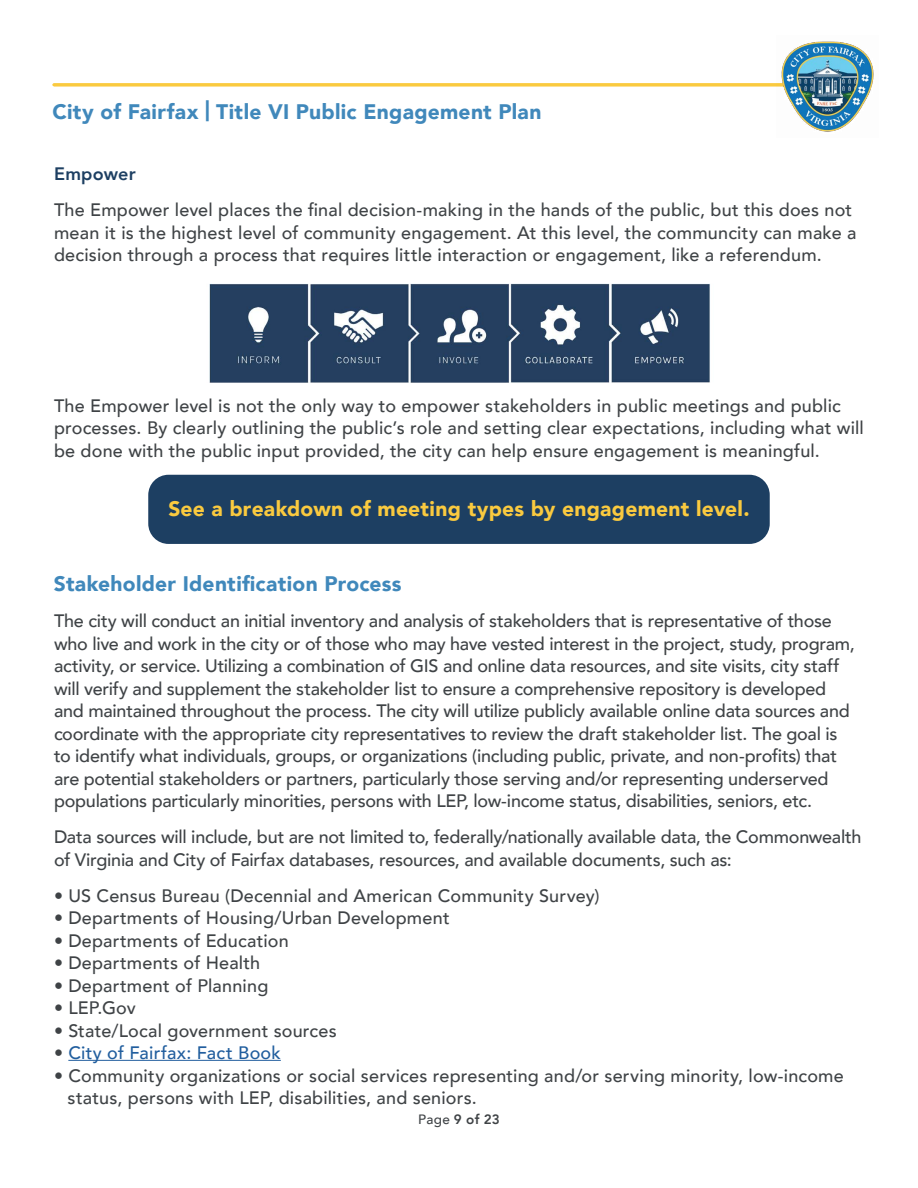
<style>
.page{position:relative;width:918px;height:1188px;background:#fff}
.page>*{position:absolute;margin:0;border:0;box-sizing:border-box;transform-origin:0 0}
.t1{font:900 21px "Avenir";letter-spacing:.015em;color:#4088bb}
.CALL_OUT{font:900 21px "Avenir";letter-spacing:.01em;color:#faca3f}
.TEXT{font:500 18px/22.5px "Avenir";letter-spacing:-.005em;color:#3f4346}
.TEXT-2{font:500 18px "Avenir";letter-spacing:.015em;color:#3f4346}
.t2{font:500 18px "Avenir";letter-spacing:.01em;color:#215e9e}
.t3{font:800 18px "Avenir";letter-spacing:.015em;color:#1d3f62}
.t4{font:800 13.5px "Avenir";color:#3f4346}
.s1{color:#3f4346}
.s2{font-weight:500}
</style>
<div class="page">
<img style="left:777px;top:41px;width:97px;height:91px">
<div style="left:148px;top:475px;width:622px;height:69px;background:#1d3f62;border-radius:20px"></div>
<hr style="left:68px;top:1060px;width:213px;height:1px;background:#215e9e">
<hr style="left:54px;top:83px;width:810px;height:3px;background:#faca3f">
<img style="left:209px;top:283px;width:501px;height:100px">
<p class="t1" style="left:52px;top:94px;width:490px">City of Fairfax | Title VI Public Engagement Plan</p>
<h3 class="t3" style="left:54px;top:160px;width:83px">Empower</h3>
<p class="TEXT" style="left:54px;top:198px;width:804px">The Empower level places the final decision-making in the hands of the public, but this does not mean it is the highest level of community engagement. At this level, the communcity can make a decision through a process that requires little interaction or engagement, like a referendum.</p>
<p class="TEXT" style="left:54px;top:393px;width:811px">The Empower level is not the only way to empower stakeholders in public meetings and public processes. By clearly outlining the public’s role and setting clear expectations, including what will be done with the public input provided, the city can help ensure engagement is meaningful.</p>
<p class="CALL_OUT" style="left:168px;top:491px;width:583px">See a breakdown of meeting types by engagement level.</p>
<h2 class="t1" style="left:54px;top:566px;width:349px">Stakeholder Identification Process</h2>
<p class="TEXT" style="left:54px;top:609px;width:802px">The city will conduct an initial inventory and analysis of stakeholders that is representative of those who live and work in the city or of those who may have vested interest in the project, study, program, activity, or service. Utilizing a combination of GIS and online data resources, and site visits, city staff will verify and supplement the stakeholder list to ensure a comprehensive repository is developed and maintained throughout the process. The city will utilize publicly available online data sources and coordinate with the appropriate city representatives to review the draft stakeholder list. The goal is to identify what individuals, groups, or organizations (including public, private, and non-profits) that are potential stakeholders or partners, particularly those serving and/or representing underserved populations particularly minorities, persons with LEP, low-income status, disabilities, seniors, etc.</p>
<p class="TEXT" style="left:54px;top:825px;width:809px">Data sources will include, but are not limited to, federally/nationally available data, the Commonwealth of Virginia and City of Fairfax databases, resources, and available documents, such as:</p>
<p class="TEXT" style="left:54px;top:883px;width:547px">• US Census Bureau (Decennial and American Community Survey)</p>
<p class="TEXT" style="left:54px;top:906px;width:397px">• Departments of Housing/Urban Development</p>
<p class="TEXT-2" style="left:54px;top:925px;width:236px">• Departments of Education</p>
<p class="TEXT-2" style="left:54px;top:947px;width:208px">• Departments of Health</p>
<p class="TEXT" style="left:54px;top:973px;width:216px">• Department of Planning</p>
<p class="TEXT" style="left:54px;top:996px;width:83px">• LEP.Gov</p>
<p class="TEXT" style="left:54px;top:1018px;width:284px">• State/Local government sources</p>
<p class="t2" style="left:54px;top:1037px;width:228px"><span class="s1">•</span> City of Fairfax: Fact Book</p>
<p class="TEXT" style="left:68px;top:1063px;width:778px;text-indent:-14px">• Community organizations or social services representing and/or serving minority, low-income status, persons with LEP, disabilities, and seniors.</p>
<p class="t4" style="left:418px;top:1109px;width:83px"><span class="s2">Page</span> 9 of 23</p>
</div>
